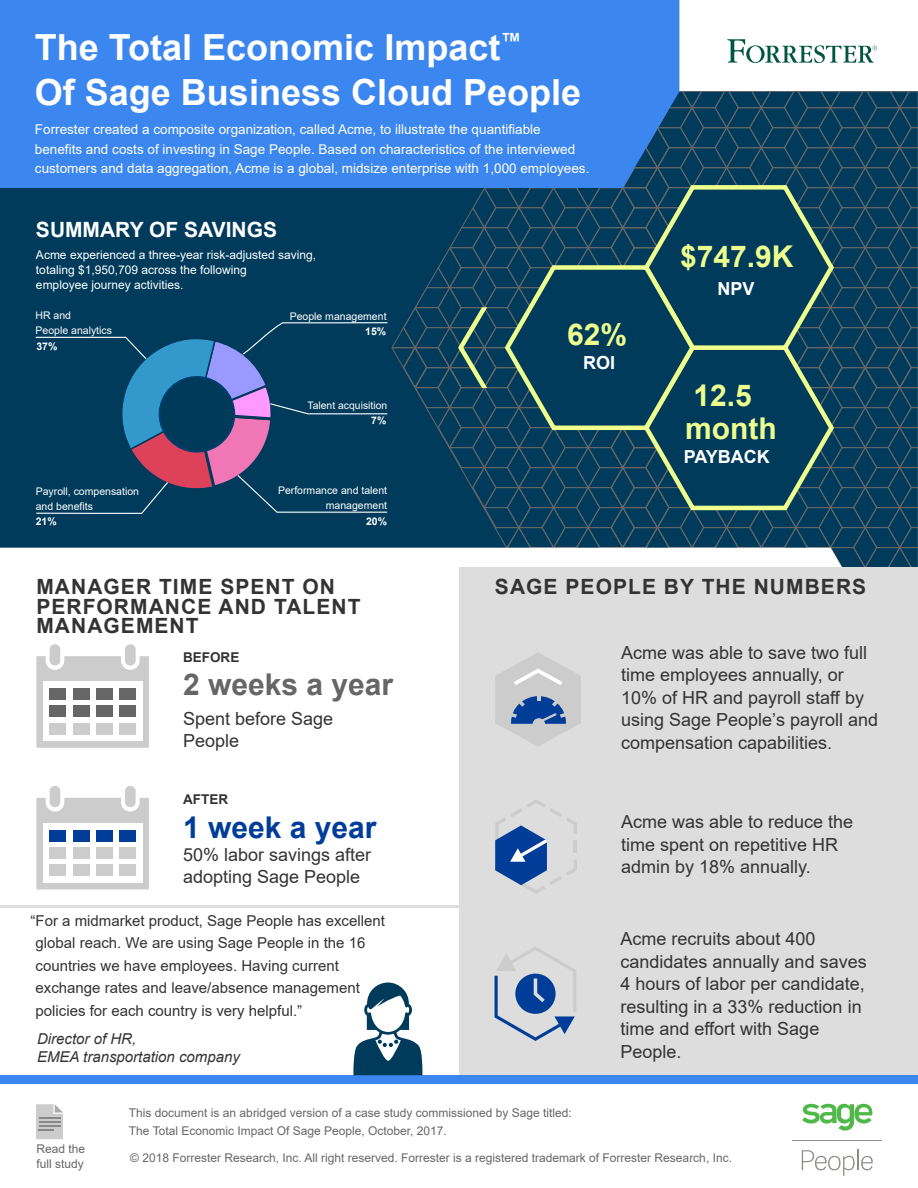
<style>
.page{position:relative;width:918px;height:1188px;background:#fff}
.page>*{position:absolute;margin:0;border:0;box-sizing:border-box;transform-origin:0 0}
.t1{font:700 36px/45px "Arial";color:#fff}
.t2{font:700 30px/33px "Arial";color:#eeff8e}
.t3{font:700 30px "Arial";color:#666}
.t4{font:700 30px "Arial";color:#003d99}
.t5{font:700 21px/19.5px "Arial";letter-spacing:.05em;color:#333}
.t6{font:700 21px "Arial";color:#fff}
.t7{font:18px/22.5px "Arial";color:#333}
.t8{font:700 18px "Arial";color:#fff}
.t9{font:15px/22.5px "Arial";color:#333}
.t10{font:italic 15px/18px "Arial";color:#333}
.t11{font:13.5px/19.5px "Arial";color:#fff}
.t12{font:700 13.5px "Arial";color:#333}
.t13{font:12px/15px "Arial";color:#666}
.t14{font:12px/15px "Arial";color:#fff}
.t15{font:10.5px/15px "Arial";color:#fff}
.t16{font:700 10.5px "Arial";color:#fff}
.t17{font:10.35px "Arial";color:#fff}
.t18{font:700 10.35px "Arial";color:#fff}
</style>
<div class="page">
<div style="left:0;top:0;width:679px;height:188px;background:#3c87ef"></div>
<svg style="left:727px;top:39px;width:150px;height:24px"></svg>
<div style="left:459px;top:568px;width:459px;height:515px;background:#ddd"></div>
<div style="left:0;top:1075px;width:918px;height:9px;background:#3c87ef"></div>
<svg style="left:36px;top:656px;width:113px;height:92px;background:#d0d0d0"></svg>
<div style="left:50px;top:644px;width:10px;height:22px;background:#ccc;border-radius:5px"></div>
<div style="left:125px;top:644px;width:11px;height:22px;background:#ccc;border-radius:5px"></div>
<div style="left:43px;top:681px;width:99px;height:60px;background:#fff"></div>
<div style="left:50px;top:688px;width:16px;height:12px;background:#666"></div>
<div style="left:73px;top:688px;width:16px;height:12px;background:#666"></div>
<div style="left:50px;top:705px;width:16px;height:12px;background:#666"></div>
<div style="left:73px;top:705px;width:16px;height:12px;background:#666"></div>
<div style="left:50px;top:723px;width:16px;height:12px;background:#ccc"></div>
<div style="left:73px;top:723px;width:16px;height:12px;background:#ccc"></div>
<div style="left:96px;top:688px;width:16px;height:12px;background:#666"></div>
<div style="left:96px;top:705px;width:16px;height:12px;background:#666"></div>
<div style="left:96px;top:723px;width:16px;height:12px;background:#ccc"></div>
<div style="left:119px;top:688px;width:17px;height:12px;background:#666"></div>
<div style="left:119px;top:705px;width:17px;height:12px;background:#666"></div>
<div style="left:119px;top:723px;width:17px;height:12px;background:#ccc"></div>
<svg style="left:36px;top:798px;width:113px;height:91px;background:#d0d0d0"></svg>
<div style="left:50px;top:786px;width:10px;height:21px;background:#ccc;border-radius:5px"></div>
<div style="left:125px;top:786px;width:11px;height:21px;background:#ccc;border-radius:5px"></div>
<div style="left:43px;top:823px;width:99px;height:60px;background:#fff"></div>
<div style="left:50px;top:830px;width:16px;height:12px;background:#003d99"></div>
<div style="left:73px;top:830px;width:16px;height:12px;background:#003d99"></div>
<div style="left:50px;top:847px;width:16px;height:12px;background:#ccc"></div>
<div style="left:73px;top:847px;width:16px;height:12px;background:#ccc"></div>
<div style="left:50px;top:864px;width:16px;height:12px;background:#ccc"></div>
<div style="left:73px;top:864px;width:16px;height:12px;background:#ccc"></div>
<div style="left:96px;top:830px;width:16px;height:12px;background:#003d99"></div>
<div style="left:96px;top:847px;width:16px;height:12px;background:#ccc"></div>
<div style="left:96px;top:864px;width:16px;height:12px;background:#ccc"></div>
<div style="left:119px;top:830px;width:17px;height:12px;background:#003d99"></div>
<div style="left:119px;top:847px;width:17px;height:12px;background:#ccc"></div>
<div style="left:119px;top:864px;width:17px;height:12px;background:#ccc"></div>
<svg style="left:353px;top:982px;width:69px;height:93px"></svg>
<hr style="left:0;top:905px;width:458px;height:3px;background:#ddd">
<svg style="left:495px;top:800px;width:82px;height:94px"></svg>
<svg style="left:495px;top:947px;width:81px;height:94px"></svg>
<svg style="left:495px;top:653px;width:86px;height:93px"></svg>
<svg style="left:35px;top:91px;width:883px;height:477px;background:#1e547b"></svg>
<svg style="left:36px;top:1104px;width:27px;height:35px"></svg>
<svg style="left:802px;top:1104px;width:71px;height:27px"></svg>
<hr style="left:793px;top:1140px;width:89px;height:1px;background:#8e8a86">
<svg style="left:802px;top:1150px;width:53px;height:26px"></svg>
<hr style="left:857px;top:1149px;width:2px;height:21px;background:#8e8a86">
<svg style="left:861px;top:1156px;width:12px;height:14px"></svg>
<h1 class="t1" style="left:35px;top:25px;width:548px">The Total Economic Impact<sup>™<br></sup>Of Sage Business Cloud People</h1>
<p class="t11" style="left:35px;top:119px;width:556px">Forrester created a composite organization, called Acme, to illustrate the quantifiable benefits and costs of investing in Sage People. Based on characteristics of the interviewed customers and data aggregation, Acme is a global, midsize enterprise with 1,000 employees.</p>
<p class="t6" style="left:36px;top:215px;width:243px">SUMMARY OF SAVINGS</p>
<p class="t14" style="left:36px;top:248px;width:282px">Acme experienced a three-year risk-adjusted saving, totaling $1,950,709 across the following<br>employee journey activities.</p>
<p class="t15" style="left:36px;top:307px;width:78px">HR and<br>People analytics</p>
<p class="t16" style="left:36px;top:339px;width:23px">37%</p>
<p class="t15" style="left:36px;top:484px;width:105px">Payroll, compensation and benefits</p>
<p class="t16" style="left:36px;top:514px;width:23px">21%</p>
<p class="t15" style="left:290px;top:308px;width:98px">People management</p>
<p class="t16" style="left:365px;top:323px;width:23px">15%</p>
<p class="t17" style="left:308px;top:398px;width:81px">Talent acquisition</p>
<p class="t18" style="left:371px;top:413px;width:17px">7%</p>
<p class="t15" style="left:278px;top:482px;width:111px;text-align:right">Performance and talent management</p>
<p class="t16" style="left:366px;top:514px;width:23px">20%</p>
<h2 class="t2" style="left:567px;top:319px;width:62px">62%</h2>
<p class="t8" style="left:583px;top:350px;width:34px">ROI</p>
<h2 class="t2" style="left:680px;top:240px;width:115px">$747.9K</h2>
<p class="t8" style="left:718px;top:276px;width:39px">NPV</p>
<h2 class="t2" style="left:685px;top:379px;width:93px">12.5 month</h2>
<p class="t8" style="left:684px;top:444px;width:88px">PAYBACK</p>
<p class="t5" style="left:36px;top:577px;width:326px">MANAGER TIME SPENT ON<br>PERFORMANCE AND TALENT<br>MANAGEMENT</p>
<p class="t12" style="left:183px;top:648px;width:58px">BEFORE</p>
<h2 class="t3" style="left:183px;top:664px;width:212px">2 weeks a year</h2>
<p class="t7" style="left:183px;top:708px;width:152px;line-height:21.6px">Spent before Sage<br>People</p>
<p class="t12" style="left:183px;top:790px;width:46px">AFTER</p>
<h2 class="t4" style="left:183px;top:806px;width:195px">1 week a year</h2>
<p class="t7" style="left:183px;top:844px;width:190px;line-height:21.6px">50% labor savings after adopting Sage People</p>
<p class="t9" style="left:36px;top:909px;width:351px;text-indent:-5px">“For a midmarket product, Sage People has excellent global reach. We are using Sage People in the 16 countries we have employees. Having current exchange rates and leave/absence management policies for each country is very helpful.”</p>
<p class="t10" style="left:37px;top:1030px;width:204px">Director of HR,<br>EMEA transportation company</p>
<p class="t5" style="left:495px;top:577px;width:373px">SAGE PEOPLE BY THE NUMBERS</p>
<p class="t7" style="left:621px;top:641px;width:258px">Acme was able to save two full time employees annually, or<br>10% of HR and payroll staff by using Sage People’s payroll and compensation capabilities.</p>
<p class="t7" style="left:621px;top:811px;width:234px">Acme was able to reduce the time spent on repetitive HR admin by 18% annually.</p>
<p class="t7" style="left:621px;top:927px;width:248px">Acme recruits about 400 candidates annually and saves<br>4 hours of labor per candidate, resulting in a 33% reduction in time and effort with Sage<br>People.</p>
<p class="t13" style="left:36px;top:1141px;width:50px">Read the full study</p>
<p class="t13" style="left:129px;top:1104px;width:444px;line-height:18px">This document is an abridged version of a case study commissioned by Sage titled:<br>The Total Economic Impact Of Sage People, October, 2017.</p>
<p class="t13" style="left:130px;top:1150px;width:603px">© 2018 Forrester Research, Inc. All right reserved. Forrester is a registered trademark of Forrester Research, Inc.</p>
</div>
